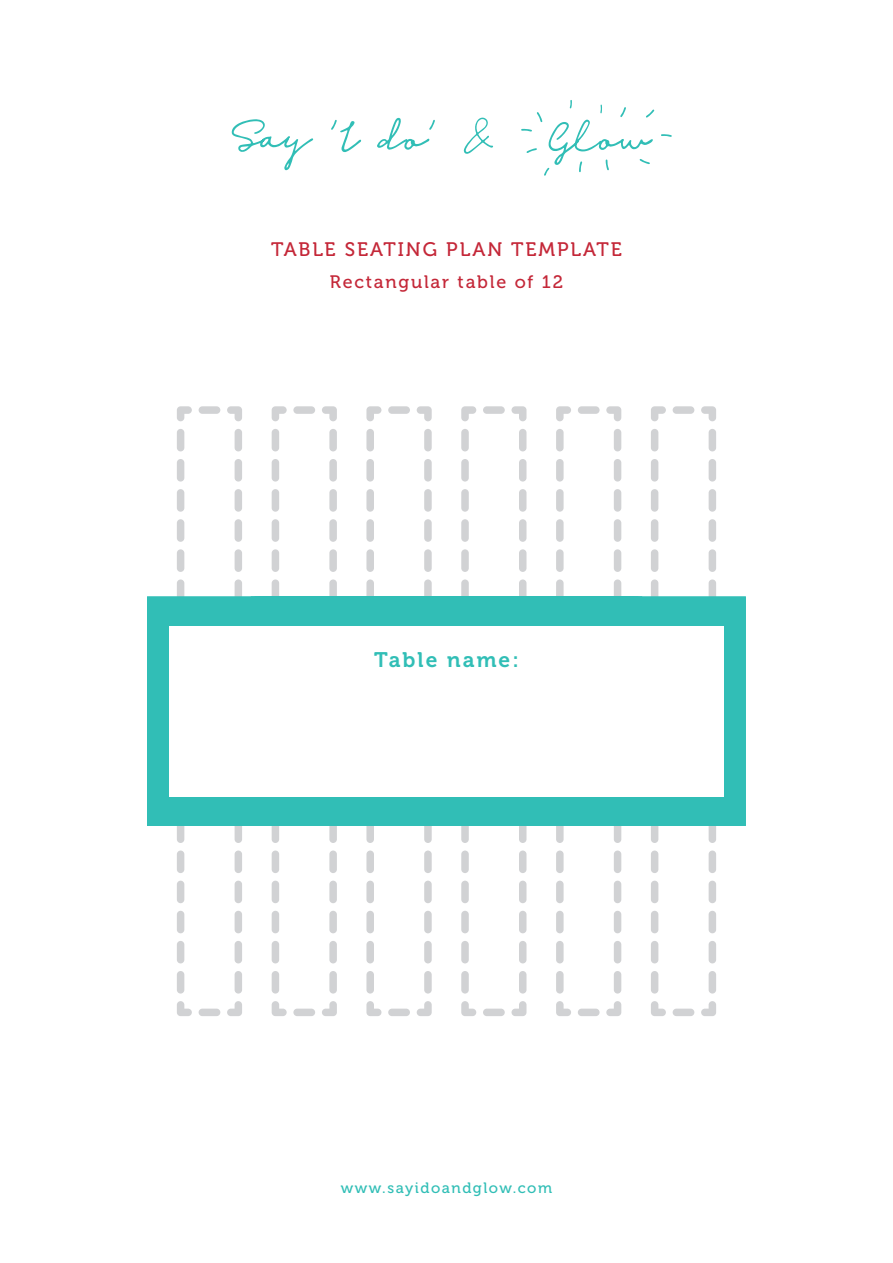
<style>
.page{position:relative;width:893px;height:1263px;background:#fff}
.page>*{position:absolute;margin:0;border:0;box-sizing:border-box;transform-origin:0 0}
.t1{font:21px "Museo 700";letter-spacing:.1em;color:#31beb6}
.t2{font:19.5px "Museo 500";letter-spacing:.1em;color:#c42738}
.t3{font:18px "Museo 500";letter-spacing:.1em;color:#c42738}
.t4{font:15px "Museo 500";letter-spacing:.1em;color:#31beb6}
</style>
<div class="page">
<svg style="left:227px;top:406px;width:15px;height:15px"></svg>
<svg style="left:235px;top:429px;width:7px;height:564px"></svg>
<svg style="left:227px;top:1001px;width:15px;height:15px"></svg>
<div style="left:199px;top:1009px;width:21px;height:7px;background:#d1d2d4;border-radius:4px"></div>
<svg style="left:177px;top:1001px;width:15px;height:15px"></svg>
<svg style="left:177px;top:429px;width:7px;height:564px"></svg>
<svg style="left:177px;top:406px;width:15px;height:15px"></svg>
<div style="left:199px;top:406px;width:21px;height:8px;background:#d1d2d4;border-radius:4px"></div>
<svg style="left:322px;top:406px;width:15px;height:15px"></svg>
<svg style="left:329px;top:429px;width:8px;height:564px"></svg>
<svg style="left:322px;top:1001px;width:15px;height:15px"></svg>
<div style="left:293px;top:1009px;width:22px;height:7px;background:#d1d2d4;border-radius:4px"></div>
<svg style="left:272px;top:1001px;width:15px;height:15px"></svg>
<svg style="left:272px;top:429px;width:7px;height:564px"></svg>
<svg style="left:272px;top:406px;width:15px;height:15px"></svg>
<div style="left:293px;top:406px;width:22px;height:8px;background:#d1d2d4;border-radius:4px"></div>
<svg style="left:417px;top:406px;width:15px;height:15px"></svg>
<svg style="left:424px;top:429px;width:8px;height:564px"></svg>
<svg style="left:417px;top:1001px;width:15px;height:15px"></svg>
<div style="left:388px;top:1009px;width:22px;height:7px;background:#d1d2d4;border-radius:4px"></div>
<svg style="left:366px;top:1001px;width:15px;height:15px"></svg>
<svg style="left:366px;top:429px;width:8px;height:564px"></svg>
<svg style="left:366px;top:406px;width:15px;height:15px"></svg>
<div style="left:388px;top:406px;width:22px;height:8px;background:#d1d2d4;border-radius:4px"></div>
<svg style="left:511px;top:406px;width:15px;height:15px"></svg>
<svg style="left:519px;top:429px;width:7px;height:564px"></svg>
<svg style="left:511px;top:1001px;width:15px;height:15px"></svg>
<div style="left:483px;top:1009px;width:22px;height:7px;background:#d1d2d4;border-radius:4px"></div>
<svg style="left:461px;top:1001px;width:15px;height:15px"></svg>
<svg style="left:461px;top:429px;width:8px;height:564px"></svg>
<svg style="left:461px;top:406px;width:15px;height:15px"></svg>
<div style="left:483px;top:406px;width:22px;height:8px;background:#d1d2d4;border-radius:4px"></div>
<svg style="left:606px;top:406px;width:15px;height:15px"></svg>
<svg style="left:614px;top:429px;width:7px;height:564px"></svg>
<svg style="left:606px;top:1001px;width:15px;height:15px"></svg>
<div style="left:578px;top:1009px;width:22px;height:7px;background:#d1d2d4;border-radius:4px"></div>
<svg style="left:556px;top:1001px;width:15px;height:15px"></svg>
<svg style="left:556px;top:429px;width:8px;height:564px"></svg>
<svg style="left:556px;top:406px;width:15px;height:15px"></svg>
<div style="left:578px;top:406px;width:22px;height:8px;background:#d1d2d4;border-radius:4px"></div>
<svg style="left:701px;top:406px;width:15px;height:15px"></svg>
<svg style="left:709px;top:429px;width:7px;height:564px"></svg>
<svg style="left:701px;top:1001px;width:15px;height:15px"></svg>
<div style="left:673px;top:1009px;width:21px;height:7px;background:#d1d2d4;border-radius:4px"></div>
<svg style="left:651px;top:1001px;width:15px;height:15px"></svg>
<svg style="left:651px;top:429px;width:7px;height:564px"></svg>
<svg style="left:651px;top:406px;width:15px;height:15px"></svg>
<div style="left:673px;top:406px;width:21px;height:8px;background:#d1d2d4;border-radius:4px"></div>
<div style="left:147px;top:596px;width:599px;height:230px;background:#31beb6"></div>
<div style="left:330px;top:596px;width:233px;height:230px;background:#31beb6"></div>
<div style="left:333px;top:598px;width:227px;height:227px;background:#31beb6;border-radius:50%"></div>
<div style="left:169px;top:626px;width:555px;height:170px;background:#fff"></div>
<svg style="left:232px;top:119px;width:81px;height:51px"></svg>
<svg style="left:331px;top:118px;width:104px;height:34px"></svg>
<svg style="left:464px;top:117px;width:29px;height:37px"></svg>
<svg style="left:661px;top:134px;width:11px;height:3px"></svg>
<svg style="left:521px;top:100px;width:133px;height:76px"></svg>
<p class="t2" style="left:271px;top:239px;width:352px">TABLE SEATING PLAN TEMPLATE</p>
<p class="t3" style="left:330px;top:272px;width:235px">Rectangular table of 12</p>
<p class="t1" style="left:374px;top:648px;width:146px">Table name:</p>
<p class="t4" style="left:341px;top:1180px;width:213px">www.sayidoandglow.com</p>
</div>
